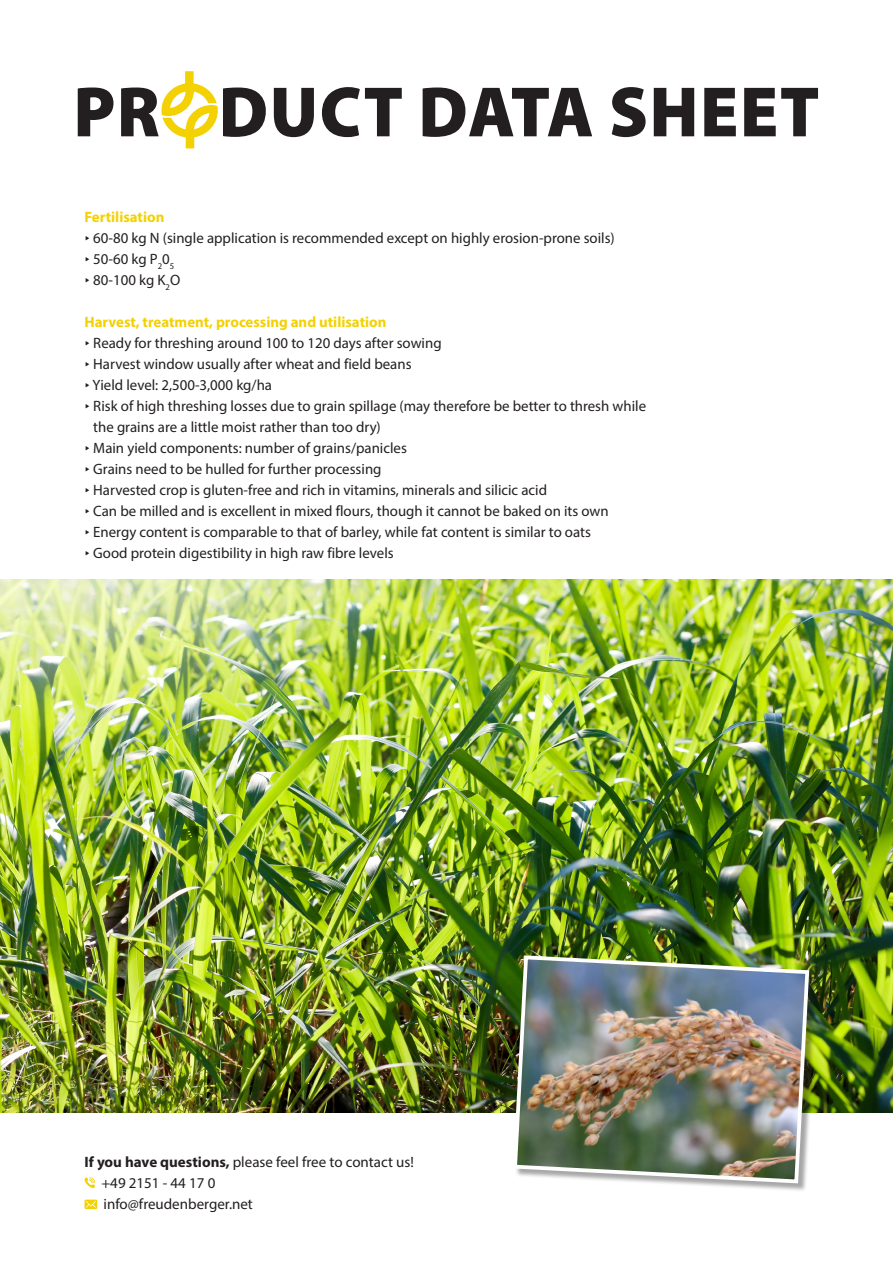
<style>
.page{position:relative;width:893px;height:1263px;background:#fff}
.page>*{position:absolute;margin:0;border:0;box-sizing:border-box;transform-origin:0 0}
.t1{font:900 71.85px "Myriad Pro";letter-spacing:.02em;color:#231f20}
.t2{font:15px/21px "Myriad Pro";color:#231f20}
.t3{font:700 15px "Myriad Pro";color:#f4d102}
.s1{font-weight:700;color:#f4d102}
.s2{font-family:"Geogrotesque"}
.s3{font-weight:700}
</style>
<div class="page">
<svg style="left:85px;top:1177px;width:10px;height:11px"></svg>
<svg style="left:85px;top:1199px;width:12px;height:10px"></svg>
<img style="left:0;top:580px;width:893px;height:533px">
<div style="left:514px;top:957px;width:304px;height:235px;background:#231f20;opacity:.4"></div>
<img style="left:511px;top:953px;width:300px;height:232px">
<svg style="left:162px;top:71px;width:56px;height:77px"></svg>
<h1 class="t1" style="left:73px;top:64px;width:748px">PR DUCT DATA SHEET</h1>
<p class="t2" style="left:85px;top:206px;width:532px"><span class="s1">Fertilisation<br></span><span class="s2">∂</span> 60-80 kg N (single application is recommended except on highly erosion-prone soils) <span class="s2">∂</span> 50-60 kg P<sub>2</sub>0<sub>5<br></sub><span class="s2">∂</span> 80-100 kg K<sub>2</sub>O</p>
<p class="t3" style="left:85px;top:312px;width:303px">Harvest, treatment, processing and utilisation</p>
<p class="t2" style="left:85px;top:332px;width:359px"><span class="s2">∂</span> Ready for threshing around 100 to 120 days after sowing</p>
<p class="t2" style="left:85px;top:353px;width:328px"><span class="s2">∂</span> Harvest window usually after wheat and field beans</p>
<p class="t2" style="left:85px;top:374px;width:189px"><span class="s2">∂</span> Yield level: 2,500-3,000 kg/ha</p>
<p class="t2" style="left:85px;top:395px;width:563px"><span class="s2">∂</span> Risk of high threshing losses due to grain spillage (may therefore be better to thresh while</p>
<p class="t2" style="left:93px;top:416px;width:289px">the grains are a little moist rather than too dry)</p>
<p class="t2" style="left:85px;top:437px;width:324px"><span class="s2">∂</span> Main yield components: number of grains/panicles</p>
<p class="t2" style="left:85px;top:458px;width:298px"><span class="s2">∂</span> Grains need to be hulled for further processing</p>
<p class="t2" style="left:85px;top:479px;width:464px"><span class="s2">∂</span> Harvested crop is gluten-free and rich in vitamins, minerals and silicic acid</p>
<p class="t2" style="left:85px;top:500px;width:526px"><span class="s2">∂</span> Can be milled and is excellent in mixed flours, though it cannot be baked on its own</p>
<p class="t2" style="left:85px;top:521px;width:508px"><span class="s2">∂</span> Energy content is comparable to that of barley, while fat content is similar to oats</p>
<p class="t2" style="left:85px;top:542px;width:311px"><span class="s2">∂</span> Good protein digestibility in high raw fibre levels</p>
<p class="t2" style="left:101px;top:1151px;width:314px;text-indent:-17px"><span class="s3">If you have questions,</span> please feel free to contact us! +49 2151 - 44 17 0<br>info@freudenberger.net</p>
</div>
